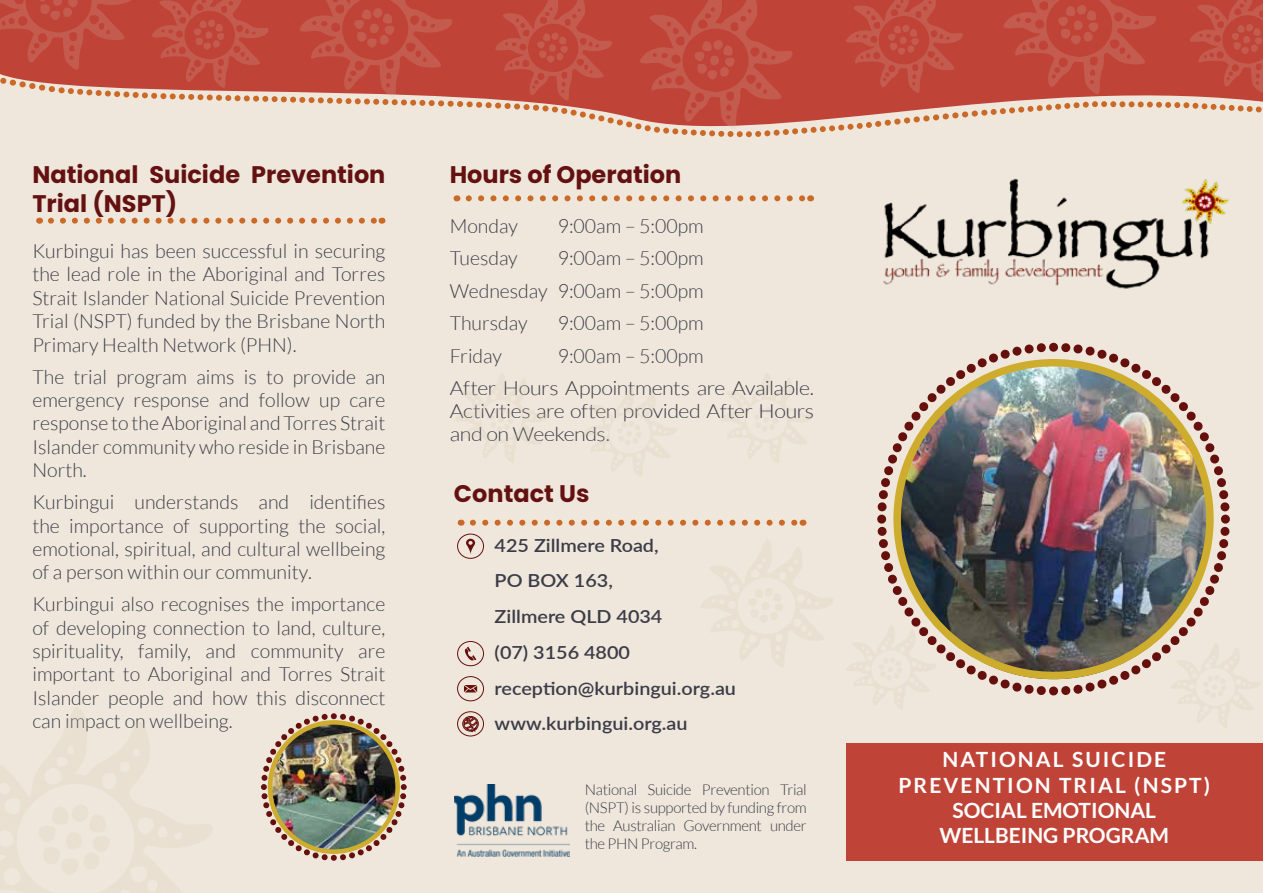
<style>
.page{position:relative;width:1263px;height:893px;background:#efe7db}
.page>*{position:absolute;margin:0;border:0;box-sizing:border-box;transform-origin:0 0}
.t1{font:700 24px/28.8px "Poppins";color:#641111}
.t2{font:700 21px/25.2px "Lato";letter-spacing:.065em;color:#fff;text-align:center}
.t3{font:300 19.5px/23.4px "Lato";color:#3b3c48;text-align:justify}
.t4{font:300 19.5px/23.4px "Lato";letter-spacing:-.02em;color:#3b3c48;scale:1.1 1}
.t5{font:300 19.5px/32px "Lato";letter-spacing:-.02em;color:#3b3c48;text-align:center}
.t6{font:600 18px/35.7px "Lato";color:#3b3c48;scale:1.1 1}
.t7{font:300 15px/18px "Lato";letter-spacing:-.02em;color:#3b3c48;text-align:justify}
</style>
<div class="page">
<svg style="left:0;top:0;width:1263px;height:75px;background:#c0493d"></svg>
<svg style="left:0;top:75px;width:1263px;height:63px"></svg>
<img style="left:883px;top:178px;width:346px;height:111px">
<div style="left:846px;top:744px;width:417px;height:117px;background:#c04337"></div>
<img style="left:877px;top:342px;width:353px;height:354px">
<svg style="left:469px;top:195px;width:335px;height:6px"></svg>
<div style="left:457px;top:534px;width:27px;height:24px;border:1px solid #66100d;border-radius:50%"></div>
<svg style="left:466px;top:539px;width:9px;height:15px"></svg>
<div style="left:457px;top:676px;width:27px;height:25px;border:1px solid #66100d;border-radius:50%"></div>
<svg style="left:464px;top:685px;width:13px;height:7px"></svg>
<div style="left:457px;top:641px;width:27px;height:25px;border:1px solid #66100d;border-radius:50%"></div>
<svg style="left:465px;top:646px;width:12px;height:15px"></svg>
<div style="left:457px;top:711px;width:27px;height:25px;border:1px solid #66100d;border-radius:50%"></div>
<svg style="left:462px;top:716px;width:17px;height:17px"></svg>
<svg style="left:473px;top:520px;width:323px;height:6px"></svg>
<img style="left:455px;top:785px;width:115px;height:72px">
<svg style="left:51px;top:218px;width:331px;height:6px"></svg>
<img style="left:261px;top:713px;width:146px;height:148px">
<p class="t1" style="left:32px;top:161px;width:355px">National Suicide Prevention<br>Trial (NSPT)</p>
<p class="t3" style="left:32px;top:239px;width:355px">Kurbingui has been successful in securing the lead role in the Aboriginal and Torres Strait Islander National Suicide Prevention Trial (NSPT) funded by the Brisbane North Primary Health Network (PHN).</p>
<p class="t3" style="left:32px;top:365px;width:355px">The trial program aims is to provide an emergency response and follow up care response to the Aboriginal and Torres Strait Islander community who reside in Brisbane North.</p>
<p class="t3" style="left:32px;top:490px;width:355px">Kurbingui understands and identifies the importance of supporting the social, emotional, spiritual, and cultural wellbeing of a person within our community.</p>
<p class="t3" style="left:32px;top:593px;width:355px">Kurbingui also recognises the importance of developing connection to land, culture, spirituality, family, and community are important to Aboriginal and Torres Strait Islander people and how this disconnect can impact on wellbeing.</p>
<p class="t1" style="left:450px;top:161px;width:233px">Hours of Operation</p>
<p class="t3" style="left:450px;top:214px;width:70px">Monday</p>
<p class="t3" style="left:558px;top:214px;width:148px">9:00am – 5:00pm</p>
<p class="t3" style="left:450px;top:246px;width:70px">Tuesday</p>
<p class="t3" style="left:450px;top:242px;width:256px;line-height:32.5px;text-indent:108px">9:00am – 5:00pm Wednesday 9:00am – 5:00pm Thursday</p>
<p class="t3" style="left:558px;top:311px;width:148px">9:00am – 5:00pm</p>
<p class="t3" style="left:450px;top:344px;width:54px">Friday</p>
<p class="t5" style="left:450px;top:340px;width:366px">9:00am – 5:00pm<br>After Hours Appointments are Available.</p>
<p class="t4" style="left:450px;top:399px;width:333px">Activities are often provided After Hours and on Weekends.</p>
<p class="t1" style="left:454px;top:479px;width:137px">Contact Us</p>
<p class="t6" style="left:495px;top:526px;width:221px">425 Zillmere Road,<br>PO BOX 163,<br>Zillmere QLD 4034<br>(07) 3156 4800 reception@kurbingui.org.au www.kurbingui.org.au</p>
<p class="t7" style="left:585px;top:780px;width:224px">National Suicide Prevention Trial (NSPT) is supported by funding from the Australian Government under the PHN Program.</p>
<p class="t2" style="left:898px;top:747px;width:313px">NATIONAL SUICIDE<br>PREVENTION TRIAL (NSPT)<br>SOCIAL EMOTIONAL<br>WELLBEING PROGRAM</p>
</div>
